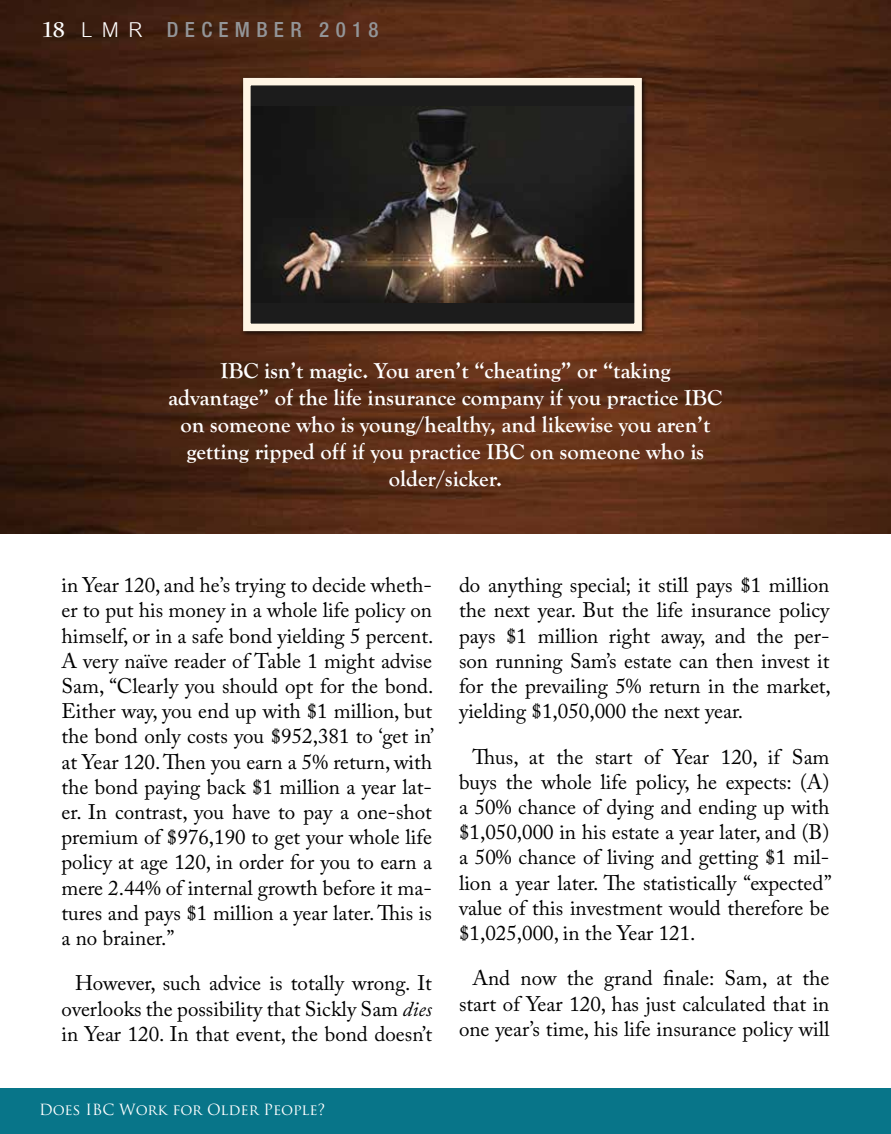
<style>
.page{position:relative;width:891px;height:1134px;background:#fff}
.page>*{position:absolute;margin:0;border:0;box-sizing:border-box;transform-origin:0 0}
.t1{font:700 22.5px/27px "Goudy Old Style T";color:#fff;text-align:center}
.t2{font:21px/25.2px "Adobe Caslon Pro";color:#000;text-align:justify}
.t3{font:500 condensed 21px "Helvetica Neue LT Std";letter-spacing:.3em;color:#939598}
.t4{font:15px "Trajan Pro";color:#fff}
.s1{font-family:"Charlemagne Std";font-weight:700;font-stretch:normal;color:#fff}
.s2{font-family:"Cordia New";font-weight:400;font-stretch:normal;font-size:31.5px;color:#fff}
.s3{font-style:italic}
</style>
<div class="page">
<div style="left:0;top:1089px;width:891px;height:45px;background:#087589"></div>
<img style="left:0;top:0;width:891px;height:533px">
<div style="left:240px;top:75px;width:409px;height:263px;background:#000;opacity:.75"></div>
<div style="left:247px;top:82px;width:391px;height:245px;background:#1c1c1c"></div>
<img style="left:280px;top:106px;width:353px;height:197px">
<div style="left:243px;top:78px;width:399px;height:253px;border:8px solid #fff5e4"></div>
<p class="t3" style="left:43px;top:17px;width:337px"><span class="s1">18</span> <span class="s2">LMR</span> DECEMBER 2018</p>
<p class="t1" style="left:169px;top:358px;width:555px">IBC isn’t magic. You aren’t “cheating” or “taking advantage” of the life insurance company if you practice IBC on someone who is young/healthy, and likewise you aren’t getting ripped off if you practice IBC on someone who is older/sicker.</p>
<p class="t2" style="left:62px;top:572px;width:374px">in Year 120, and he’s trying to decide wheth&shy;er to put his money in a whole life policy on himself, or in a safe bond yielding 5 percent.<br>A very naïve reader of Table 1 might advise Sam, “Clearly you should opt for the bond.<br>Either way, you end up with $1 million, but the bond only costs you $952,381 to ‘get in’ at Year 120. Then you earn a 5% return, with the bond paying back $1 million a year lat&shy;er. In contrast, you have to pay a one-shot premium of $976,190 to get your whole life policy at age 120, in order for you to earn a mere 2.44% of internal growth before it ma&shy;tures and pays $1 million a year later. This is a no brainer.”</p>
<p class="t2" style="left:62px;top:971px;width:372px;text-indent:14px">However, such advice is totally wrong. It overlooks the possibility that Sickly Sam <span class="s3">dies </span>in Year 120. In that event, the bond doesn’t</p>
<p class="t4" style="left:39px;top:1100px;width:288px">Does IBC Work for Older People?</p>
<p class="t2" style="left:459px;top:572px;width:373px">do anything special; it still pays $1 million the next year. But the life insurance policy pays $1 million right away, and the per&shy;son running Sam’s estate can then invest it for the prevailing 5% return in the market, yielding $1,050,000 the next year.</p>
<p class="t2" style="left:459px;top:744px;width:374px;text-indent:14px">Thus, at the start of Year 120, if Sam buys the whole life policy, he expects: (A) a 50% chance of dying and ending up with $1,050,000 in his estate a year later, and (B) a 50% chance of living and getting $1 mil&shy;lion a year later. The statistically “expected” value of this investment would therefore be $1,025,000, in the Year 121.</p>
<p class="t2" style="left:459px;top:966px;width:372px;text-indent:14px">And now the grand finale: Sam, at the start of Year 120, has just calculated that in one year’s time, his life insurance policy will</p>
</div>
